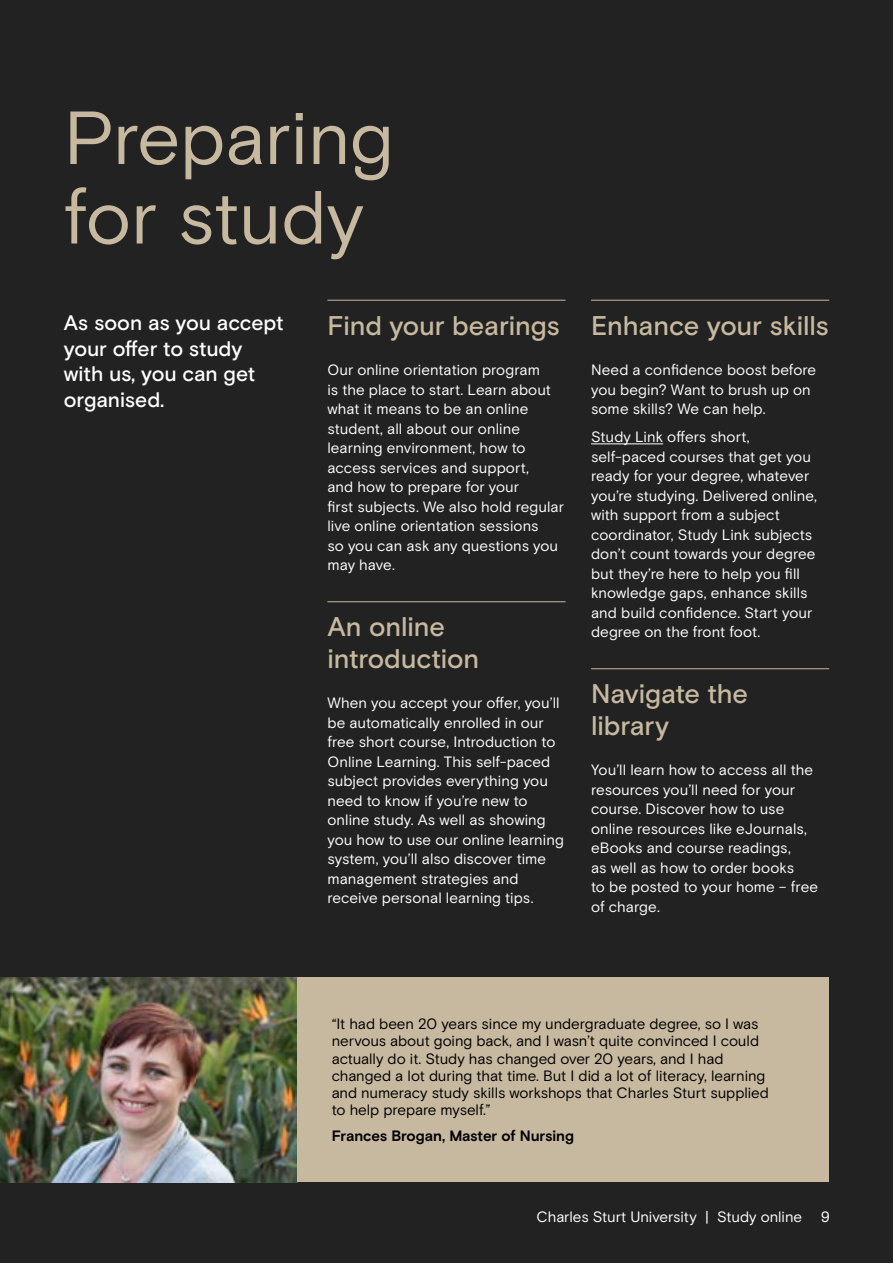
<style>
.page{position:relative;width:893px;height:1263px;background:#222}
.page>*{position:absolute;margin:0;border:0;box-sizing:border-box;transform-origin:0 0}
.t1{font:75px/79.5px "Basis Grotesque";letter-spacing:-.01em;color:#c7b8a0}
.t2{font:500 27px/31.5px "Basis Grotesque";letter-spacing:-.005em;color:#c7b8a0}
.t3{font:500 21px/25.5px "Basis Grotesque";letter-spacing:-.005em;color:#fff}
.t4{font:15px/19.5px "Basis Grotesque";letter-spacing:.005em;color:#fff}
.t5{font:15px/17.2px "Basis Grotesque";letter-spacing:-.005em;color:#000}
.t6{font:700 15px "Basis Grotesque";letter-spacing:-.01em;color:#000}
</style>
<div class="page">
<hr style="left:327px;top:300px;width:239px;height:1px;background:#c7b8a0">
<hr style="left:327px;top:601px;width:239px;height:1px;background:#c7b8a0">
<hr style="left:591px;top:300px;width:238px;height:1px;background:#c7b8a0">
<hr style="left:591px;top:443px;width:72px;height:1px;background:#fff">
<hr style="left:591px;top:668px;width:238px;height:1px;background:#c7b8a0">
<img style="left:0;top:977px;width:298px;height:205px">
<div style="left:298px;top:977px;width:531px;height:205px;background:#c7b8a0"></div>
<h1 class="t1" style="left:64px;top:97px;width:332px">Preparing for study</h1>
<h3 class="t3" style="left:64px;top:310px;width:221px">As soon as you accept your offer to study with us, you can get organised.</h3>
<h2 class="t2" style="left:327px;top:309px;width:234px">Find your bearings</h2>
<p class="t4" style="left:327px;top:360px;width:238px">Our online orientation program<br>is the place to start. Learn about what it means to be an online student, all about our online learning environment, how to access services and support,<br>and how to prepare for your<br>first subjects. We also hold regular live online orientation sessions<br>so you can ask any questions you may have.</p>
<h2 class="t2" style="left:327px;top:611px;width:153px">An online introduction</h2>
<p class="t4" style="left:327px;top:693px;width:238px">When you accept your offer, you’ll be automatically enrolled in our free short course, Introduction to<br>Online Learning. This self-paced subject provides everything you need to know if you’re new to online study. As well as showing you how to use our online learning system, you’ll also discover time management strategies and receive personal learning tips.</p>
<h2 class="t2" style="left:591px;top:309px;width:239px">Enhance your skills</h2>
<p class="t4" style="left:591px;top:360px;width:227px">Need a confidence boost before you begin? Want to brush up on some skills? We can help.</p>
<p class="t4" style="left:591px;top:427px;width:227px">Study Link offers short, self-paced courses that get you ready for your degree, whatever you’re studying. Delivered online, with support from a subject coordinator, Study Link subjects don’t count towards your degree but they’re here to help you fill knowledge gaps, enhance skills and build confidence. Start your degree on the front foot.</p>
<h2 class="t2" style="left:591px;top:678px;width:159px">Navigate the library</h2>
<p class="t4" style="left:591px;top:760px;width:228px">You’ll learn how to access all the resources you’ll need for your course. Discover how to use online resources like eJournals, eBooks and course readings,<br>as well as how to order books<br>to be posted to your home – free of charge.</p>
<p class="t5" style="left:332px;top:1015px;width:439px">“It had been 20 years since my undergraduate degree, so I was nervous about going back, and I wasn’t quite convinced I could actually do it. Study has changed over 20 years, and I had changed a lot during that time. But I did a lot of literacy, learning and numeracy study skills workshops that Charles Sturt supplied to help prepare myself.”</p>
<p class="t6" style="left:332px;top:1127px;width:244px">Frances Brogan, Master of Nursing</p>
<p class="t4" style="left:537px;top:1207px;width:295px">Charles Sturt University | Study online 9</p>
</div>
